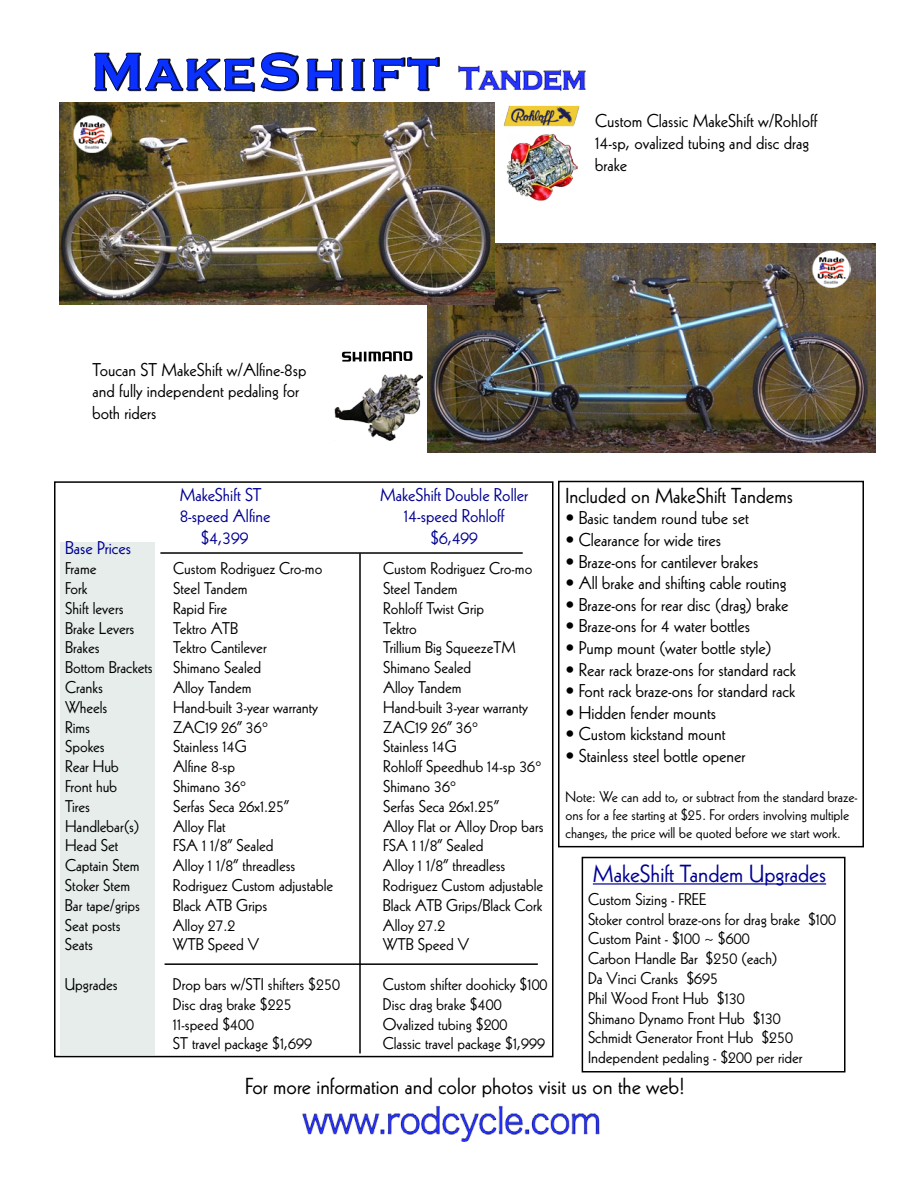
<style>
.page{position:relative;width:918px;height:1188px;background:#fff}
.page>*{position:absolute;margin:0;border:0;box-sizing:border-box;transform-origin:0 0}
.t1{font:24px "Kabel LT Std";color:#000093}
.t2{font:22.5px "Kabel LT Std";color:#000}
.t3{font:21px "Kabel LT Std";color:#000}
.t4{font:18px/21.6px "Kabel LT Std";color:#000}
.t5{font:18px "Kabel LT Std";color:#000093}
.t6{font:16.5px/19.8px "Kabel LT Std";color:#000}
.t7{font:15px/18px "Kabel LT Std";color:#000}
</style>
<div class="page">
<div style="left:582px;top:857px;width:264px;height:215px;border:2px solid #000"></div>
<div style="left:54px;top:481px;width:500px;height:576px;border:2px solid #000"></div>
<div style="left:61px;top:542px;width:94px;height:513px;background:#e6edea"></div>
<img style="left:458px;top:65px;width:128px;height:27px">
<img style="left:428px;top:243px;width:447px;height:210px">
<img style="left:59px;top:102px;width:436px;height:203px">
<svg style="left:94px;top:52px;width:345px;height:40px"></svg>
<hr style="left:160px;top:552px;width:363px;height:2px;background:#000">
<img style="left:813px;top:250px;width:38px;height:38px">
<img style="left:504px;top:105px;width:76px;height:22px">
<img style="left:506px;top:134px;width:71px;height:67px">
<img style="left:334px;top:374px;width:89px;height:67px">
<img style="left:341px;top:351px;width:72px;height:11px">
<img style="left:73px;top:115px;width:39px;height:38px">
<hr style="left:593px;top:883px;width:233px;height:2px;background:#000093">
<div style="left:558px;top:481px;width:306px;height:366px;border:2px solid #000"></div>
<hr style="left:165px;top:963px;width:373px;height:2px;background:#000">
<hr style="left:359px;top:553px;width:2px;height:500px;background:#000">
<img style="left:302px;top:1106px;width:298px;height:36px">
<p class="t4" style="left:595px;top:110px;width:224px">Custom Classic MakeShift w/Rohloff<br>14-sp, ovalized tubing and disc drag brake</p>
<p class="t4" style="left:93px;top:359px;width:215px">Toucan ST MakeShift w/Alfine-8sp and fully independent pedaling for both riders</p>
<p class="t5" style="left:180px;top:484px;width:83px">MakeShift ST</p>
<p class="t5" style="left:380px;top:484px;width:149px">MakeShift Double Roller</p>
<p class="t5" style="left:180px;top:505px;width:92px">8-speed Alfine</p>
<p class="t5" style="left:404px;top:505px;width:102px">14-speed Rohloff</p>
<p class="t5" style="left:201px;top:527px;width:49px">$4,399</p>
<p class="t5" style="left:430px;top:527px;width:49px">$6,499</p>
<p class="t5" style="left:65px;top:537px;width:67px">Base Prices</p>
<p class="t6" style="left:65px;top:559px;width:33px">Frame</p>
<p class="t6" style="left:173px;top:559px;width:151px">Custom Rodriguez Cro-mo</p>
<p class="t6" style="left:383px;top:559px;width:151px">Custom Rodriguez Cro-mo</p>
<p class="t6" style="left:65px;top:578px;width:24px">Fork</p>
<p class="t6" style="left:173px;top:578px;width:76px">Steel Tandem</p>
<p class="t6" style="left:383px;top:578px;width:76px">Steel Tandem</p>
<p class="t6" style="left:65px;top:598px;width:60px">Shift levers</p>
<p class="t6" style="left:173px;top:598px;width:55px">Rapid Fire</p>
<p class="t6" style="left:383px;top:598px;width:102px">Rohloff Twist Grip</p>
<p class="t6" style="left:65px;top:618px;width:71px">Brake Levers</p>
<p class="t6" style="left:173px;top:618px;width:66px">Tektro ATB</p>
<p class="t6" style="left:383px;top:618px;width:35px">Tektro</p>
<p class="t6" style="left:65px;top:638px;width:36px">Brakes</p>
<p class="t6" style="left:173px;top:638px;width:95px">Tektro Cantilever</p>
<p class="t6" style="left:383px;top:638px;width:134px">Trillium Big SqueezeTM</p>
<p class="t6" style="left:65px;top:658px;width:198px">Bottom Brackets Shimano Sealed</p>
<p class="t6" style="left:383px;top:658px;width:90px">Shimano Sealed</p>
<p class="t6" style="left:65px;top:677px;width:39px">Cranks</p>
<p class="t6" style="left:173px;top:677px;width:80px">Alloy Tandem</p>
<p class="t6" style="left:383px;top:677px;width:80px">Alloy Tandem</p>
<p class="t6" style="left:65px;top:697px;width:44px">Wheels</p>
<p class="t6" style="left:173px;top:697px;width:146px">Hand-built 3-year warranty</p>
<p class="t6" style="left:383px;top:697px;width:146px">Hand-built 3-year warranty</p>
<p class="t6" style="left:65px;top:717px;width:27px">Rims</p>
<p class="t6" style="left:173px;top:717px;width:97px">ZAC19 26” 36°</p>
<p class="t6" style="left:383px;top:717px;width:97px">ZAC19 26” 36°</p>
<p class="t6" style="left:65px;top:737px;width:41px">Spokes</p>
<p class="t6" style="left:173px;top:737px;width:75px">Stainless 14G</p>
<p class="t6" style="left:383px;top:737px;width:75px">Stainless 14G</p>
<p class="t6" style="left:65px;top:757px;width:55px">Rear Hub</p>
<p class="t6" style="left:173px;top:757px;width:64px">Alfine 8-sp</p>
<p class="t6" style="left:383px;top:757px;width:160px">Rohloff Speedhub 14-sp 36°</p>
<p class="t6" style="left:65px;top:776px;width:54px">Front hub</p>
<p class="t6" style="left:173px;top:776px;width:75px">Shimano 36°</p>
<p class="t6" style="left:383px;top:776px;width:75px">Shimano 36°</p>
<p class="t6" style="left:65px;top:796px;width:27px">Tires</p>
<p class="t6" style="left:173px;top:796px;width:117px">Serfas Seca 26x1.25”</p>
<p class="t6" style="left:383px;top:796px;width:117px">Serfas Seca 26x1.25”</p>
<p class="t6" style="left:65px;top:816px;width:76px">Handlebar(s)</p>
<p class="t6" style="left:173px;top:816px;width:54px">Alloy Flat</p>
<p class="t6" style="left:383px;top:816px;width:162px">Alloy Flat or Alloy Drop bars</p>
<p class="t6" style="left:65px;top:836px;width:55px">Head Set</p>
<p class="t6" style="left:173px;top:836px;width:102px">FSA 1 1/8” Sealed</p>
<p class="t6" style="left:383px;top:836px;width:102px">FSA 1 1/8” Sealed</p>
<p class="t6" style="left:65px;top:856px;width:76px">Captain Stem</p>
<p class="t6" style="left:173px;top:856px;width:124px">Alloy 1 1/8” threadless</p>
<p class="t6" style="left:383px;top:856px;width:124px">Alloy 1 1/8” threadless</p>
<p class="t6" style="left:65px;top:875px;width:67px">Stoker Stem</p>
<p class="t6" style="left:173px;top:875px;width:162px">Rodriguez Custom adjustable</p>
<p class="t6" style="left:383px;top:875px;width:162px">Rodriguez Custom adjustable</p>
<p class="t6" style="left:65px;top:895px;width:77px">Bar tape/grips</p>
<p class="t6" style="left:173px;top:895px;width:96px">Black ATB Grips</p>
<p class="t6" style="left:383px;top:895px;width:161px">Black ATB Grips/Black Cork</p>
<p class="t6" style="left:65px;top:915px;width:57px">Seat posts</p>
<p class="t6" style="left:173px;top:915px;width:64px">Alloy 27.2</p>
<p class="t6" style="left:383px;top:915px;width:64px">Alloy 27.2</p>
<p class="t6" style="left:65px;top:935px;width:30px">Seats</p>
<p class="t6" style="left:173px;top:935px;width:88px">WTB Speed V</p>
<p class="t6" style="left:383px;top:935px;width:88px">WTB Speed V</p>
<p class="t6" style="left:65px;top:974px;width:54px">Upgrades</p>
<p class="t6" style="left:173px;top:974px;width:169px">Drop bars w/STI shifters $250</p>
<p class="t6" style="left:383px;top:974px;width:166px">Custom shifter doohicky $100</p>
<p class="t6" style="left:173px;top:994px;width:120px">Disc drag brake $225</p>
<p class="t6" style="left:383px;top:994px;width:120px">Disc drag brake $400</p>
<p class="t6" style="left:173px;top:1014px;width:83px">11-speed $400</p>
<p class="t6" style="left:383px;top:1014px;width:126px">Ovalized tubing $200</p>
<p class="t6" style="left:173px;top:1034px;width:141px">ST travel package $1,699</p>
<p class="t6" style="left:383px;top:1034px;width:164px">Classic travel package $1,999</p>
<p class="t3" style="left:566px;top:483px;width:229px">Included on MakeShift Tandems</p>
<p class="t4" style="left:566px;top:508px;width:185px">• Basic tandem round tube set</p>
<p class="t4" style="left:566px;top:529px;width:157px">• Clearance for wide tires</p>
<p class="t4" style="left:566px;top:551px;width:194px">• Braze-ons for cantilever brakes</p>
<p class="t4" style="left:566px;top:572px;width:223px">• All brake and shifting cable routing</p>
<p class="t4" style="left:566px;top:594px;width:224px">• Braze-ons for rear disc (drag) brake</p>
<p class="t4" style="left:566px;top:616px;width:186px">• Braze-ons for 4 water bottles</p>
<p class="t4" style="left:566px;top:637px;width:208px">• Pump mount (water bottle style)</p>
<p class="t4" style="left:566px;top:659px;width:232px">• Rear rack braze-ons for standard rack</p>
<p class="t4" style="left:566px;top:680px;width:231px">• Font rack braze-ons for standard rack</p>
<p class="t4" style="left:566px;top:702px;width:152px">• Hidden fender mounts</p>
<p class="t4" style="left:566px;top:724px;width:162px">• Custom kickstand mount</p>
<p class="t4" style="left:566px;top:745px;width:182px">• Stainless steel bottle opener</p>
<p class="t7" style="left:566px;top:788px;width:294px">Note: We can add to, or subtract from the standard braze&shy;ons for a fee starting at $25. For orders involving multiple changes, the price will be quoted before we start work.</p>
<h1 class="t1" style="left:593px;top:859px;width:235px">MakeShift Tandem Upgrades</h1>
<p class="t6" style="left:588px;top:889px;width:250px">Custom Sizing - FREE<br>Stoker control braze-ons for drag brake $100<br>Custom Paint - $100 ~ $600<br>Carbon Handle Bar $250 (each)<br>Da Vinci Cranks $695<br>Phil Wood Front Hub $130<br>Shimano Dynamo Front Hub $130<br>Schmidt Generator Front Hub $250<br>Independent pedaling - $200 per rider</p>
<h2 class="t2" style="left:245px;top:1073px;width:441px">For more information and color photos visit us on the web!</h2>
</div>
